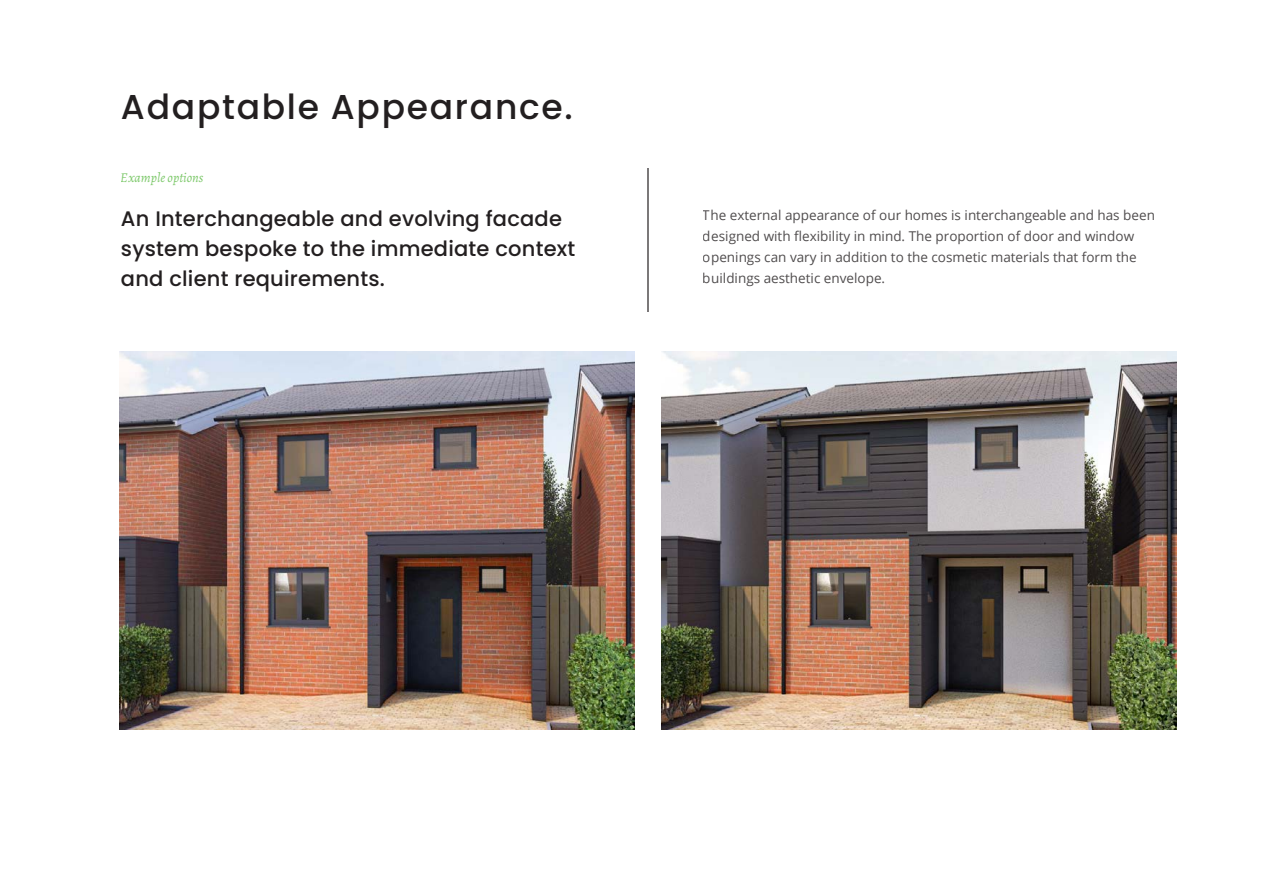
<style>
.page{position:relative;width:1263px;height:893px;background:#fff}
.page>*{position:absolute;margin:0;border:0;box-sizing:border-box;transform-origin:0 0}
.P_M_23_28_50{font:500 34.5px "Poppins";letter-spacing:.05em;color:#231f20}
.P_M_14_20_10{font:500 21px/30px "Poppins";letter-spacing:.01em;color:#231f20}
.t1{font:13.5px/21px "Open Sans";color:#231f20}
.t2{font:italic 13.5px "Alegreya";color:#5dbb46}
</style>
<div class="page">
<img style="left:662px;top:351px;width:514px;height:378px">
<img style="left:120px;top:351px;width:514px;height:378px">
<hr style="left:647px;top:168px;width:1px;height:144px;background:#231f20">
<p class="P_M_23_28_50" style="left:121px;top:87px;width:453px">Adaptable Appearance.</p>
<p class="t2" style="left:121px;top:169px;width:84px">Example options</p>
<p class="P_M_14_20_10" style="left:121px;top:204px;width:456px">An Interchangeable and evolving facade system bespoke to the immediate context and client requirements.</p>
<p class="t1" style="left:703px;top:204px;width:453px">The external appearance of our homes is interchangeable and has been designed with flexibility in mind. The proportion of door and window openings can vary in addition to the cosmetic materials that form the buildings aesthetic envelope.</p>
</div>
